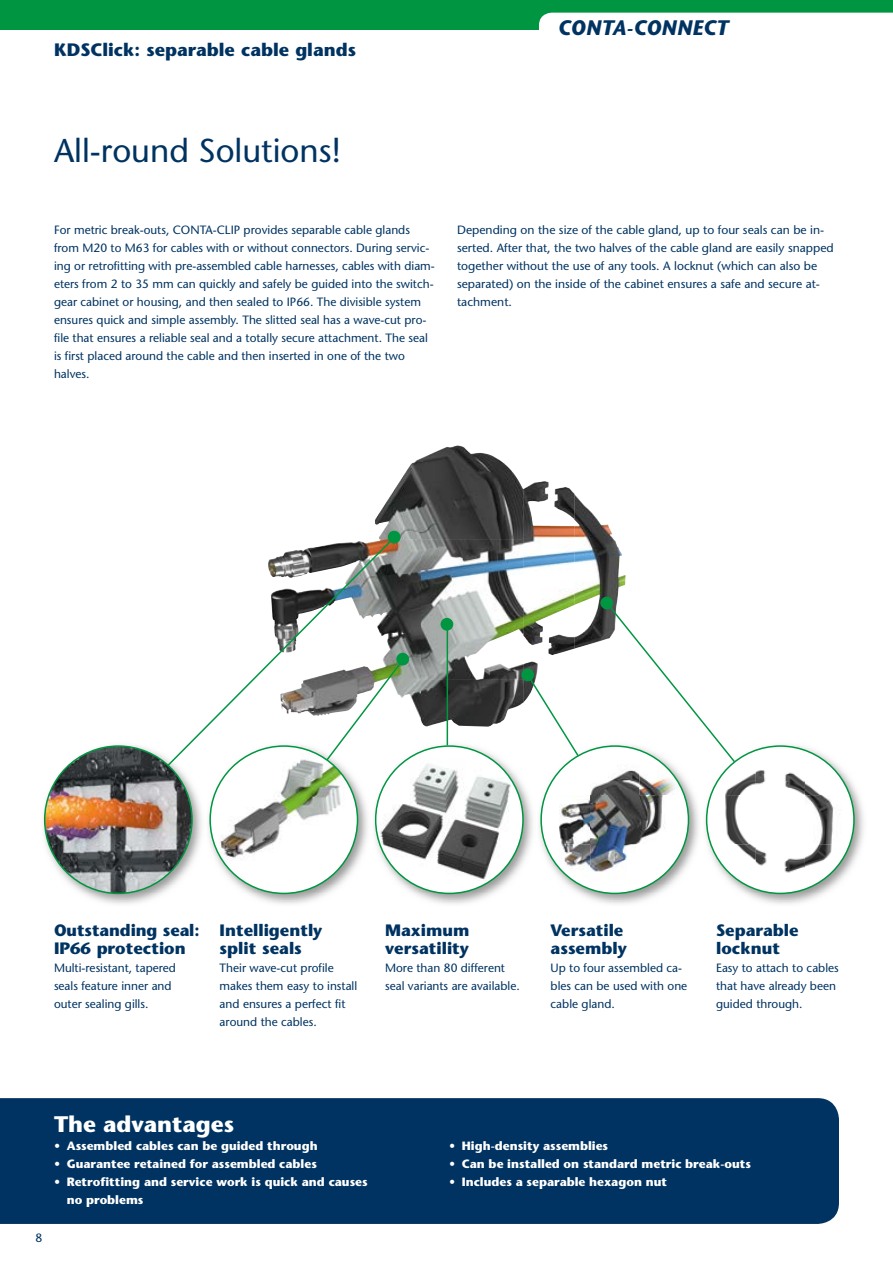
<style>
.page{position:relative;width:893px;height:1263px;background:#fff}
.page>*{position:absolute;margin:0;border:0;box-sizing:border-box;transform-origin:0 0}
.t1{font:500 33px "Stone Sans Std";color:#003361}
.t2{font:700 22.5px "Stone Sans Std";color:#fff}
.t3{font:italic 700 21px "Stone Sans Std";color:#003361}
.t4{font:700 18px "Stone Sans Std";color:#003361}
.t5{font:700 16.5px/18px "Stone Sans Std";color:#003361}
.t6{font:500 12px/18px "Stone Sans Std";color:#003361}
.t7{font:700 12px/18px "Stone Sans Std";color:#fff}
</style>
<div class="page">
<div style="left:0;top:0;width:893px;height:30px;background:#009641"></div>
<div style="left:0;top:1098px;width:839px;height:126px;background:#003361"></div>
<img style="left:375px;top:445px;width:148px;height:94px">
<img style="left:523px;top:481px;width:52px;height:122px">
<img style="left:574px;top:494px;width:52px;height:109px">
<img style="left:421px;top:539px;width:102px;height:64px">
<img style="left:43px;top:789px;width:821px;height:115px">
<img style="left:44px;top:745px;width:149px;height:149px">
<div style="left:539px;top:13px;width:354px;height:17px;background:#fff"></div>
<svg style="left:167px;top:536px;width:228px;height:230px"></svg>
<div style="left:388px;top:531px;width:13px;height:12px;background:#009641;border-radius:50%"></div>
<div style="left:600px;top:597px;width:13px;height:12px;background:#009641;border-radius:50%"></div>
<svg style="left:209px;top:603px;width:646px;height:291px"></svg>
<h3 class="t4" style="left:54px;top:39px;width:303px">KDSClick: separable cable glands</h3>
<h1 class="t1" style="left:54px;top:131px;width:289px">All-round Solutions!</h1>
<h3 class="t3" style="left:558px;top:15px;width:172px">CONTA-CONNECT</h3>
<p class="t6" style="left:54px;top:221px;width:382px">For metric break-outs, CONTA-CLIP provides separable cable glands from M20 to M63 for cables with or without connectors. During servic&shy;ing or retrofitting with pre-assembled cable harnesses, cables with diam&shy;eters from 2 to 35 mm can quickly and safely be guided into the switch&shy;gear cabinet or housing, and then sealed to IP66. The divisible system ensures quick and simple assembly. The slitted seal has a wave-cut pro&shy;file that ensures a reliable seal and a totally secure attachment. The seal is first placed around the cable and then inserted in one of the two halves.</p>
<p class="t6" style="left:457px;top:221px;width:378px">Depending on the size of the cable gland, up to four seals can be in&shy;serted. After that, the two halves of the cable gland are easily snapped together without the use of any tools. A locknut (which can also be separated) on the inside of the cabinet ensures a safe and secure at&shy;tachment.</p>
<h3 class="t5" style="left:54px;top:921px;width:147px">Outstanding seal:<br>IP66 protection</h3>
<p class="t6" style="left:54px;top:959px;width:124px">Multi-resistant, tapered seals feature inner and outer sealing gills.</p>
<h3 class="t5" style="left:220px;top:921px;width:104px">Intelligently split seals</h3>
<p class="t6" style="left:220px;top:959px;width:139px">Their wave-cut profile makes them easy to install and ensures a perfect fit around the cables.</p>
<h3 class="t5" style="left:385px;top:921px;width:86px">Maximum versatility</h3>
<p class="t6" style="left:385px;top:959px;width:136px">More than 80 different seal variants are available.</p>
<h3 class="t5" style="left:551px;top:921px;width:78px">Versatile assembly</h3>
<p class="t6" style="left:551px;top:959px;width:138px">Up to four assembled ca&shy;bles can be used with one cable gland.</p>
<h3 class="t5" style="left:716px;top:921px;width:84px">Separable locknut</h3>
<p class="t6" style="left:716px;top:959px;width:124px">Easy to attach to cables that have already been guided through.</p>
<p class="t6" style="left:36px;top:1229px;width:8px">8</p>
<h2 class="t2" style="left:54px;top:1111px;width:182px">The advantages</h2>
<p class="t7" style="left:54px;top:1137px;width:265px">• Assembled cables can be guided through</p>
<p class="t7" style="left:54px;top:1155px;width:264px">• Guarantee retained for assembled cables</p>
<p class="t7" style="left:67px;top:1173px;width:302px;text-indent:-13px">• Retrofitting and service work is quick and causes no problems</p>
<p class="t7" style="left:449px;top:1137px;width:161px">• High-density assemblies</p>
<p class="t7" style="left:449px;top:1155px;width:303px">• Can be installed on standard metric break-outs</p>
<p class="t7" style="left:449px;top:1173px;width:219px">• Includes a separable hexagon nut</p>
</div>
